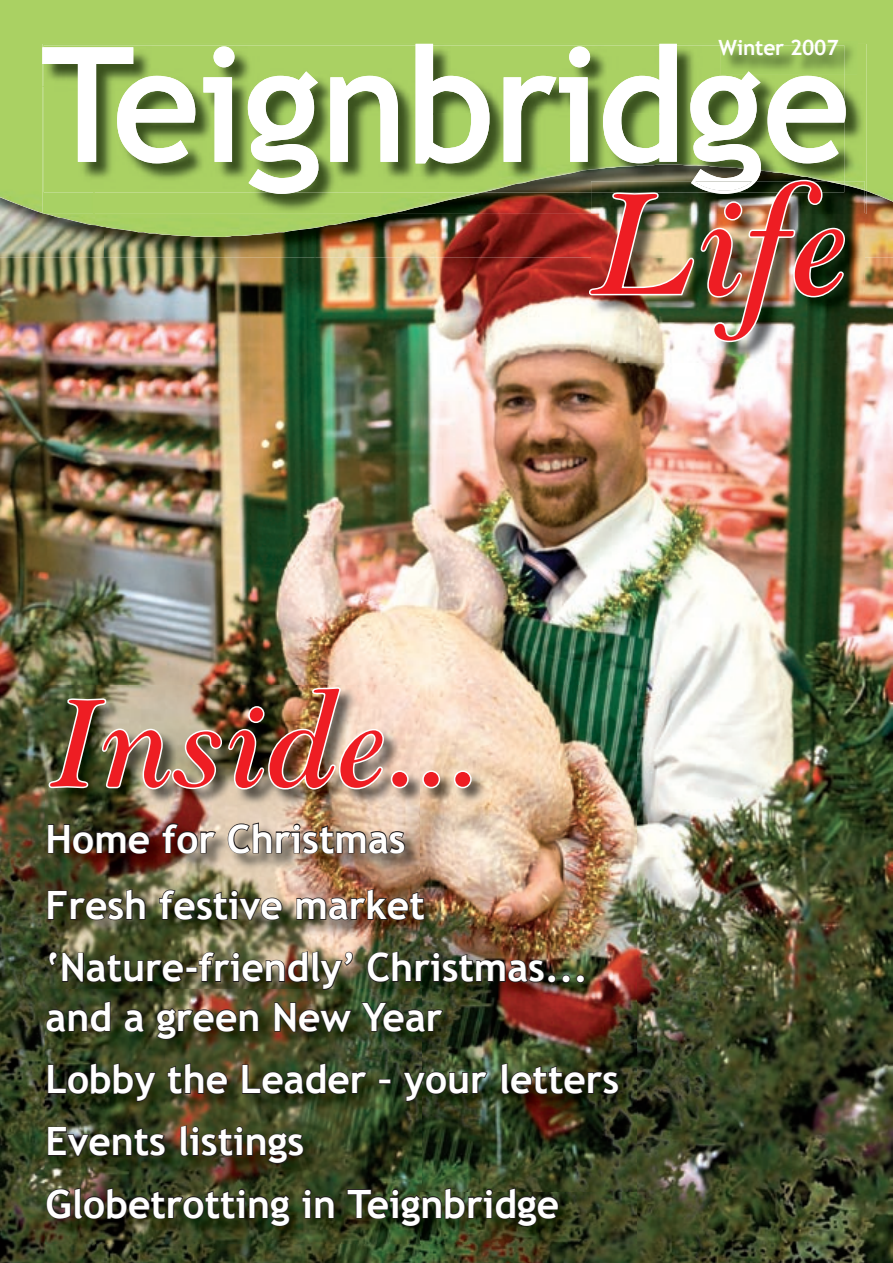
<style>
.page{position:relative;width:893px;height:1263px;background:#fff}
.page>*{position:absolute;margin:0;border:0;box-sizing:border-box;transform-origin:0 0}
.t1{font:italic 174px "Goudy Modern MT Std";color:#ee1d23}
.t2{font:156px "Trebuchet MS";color:#fff}
.t3{font:italic 150px "Goudy Modern MT Std";color:#ee1d23}
.t4{font:700 39px/62.2px "Trebuchet MS";color:#fff}
.t5{font:700 21px "Trebuchet MS";letter-spacing:-.01em;color:#fff}
</style>
<div class="page">
<img style="left:0;top:257px;width:893px;height:1006px">
<img style="left:0;top:237px;width:105px;height:20px">
<img style="left:315px;top:237px;width:272px;height:20px">
<img style="left:865px;top:237px;width:28px;height:20px">
<img style="left:105px;top:237px;width:210px;height:20px">
<img style="left:0;top:0;width:893px;height:237px">
<img style="left:506px;top:194px;width:81px;height:20px">
<img style="left:846px;top:44px;width:20px;height:170px">
<img style="left:43px;top:194px;width:51px;height:20px">
<img style="left:94px;top:194px;width:412px;height:20px">
<svg style="left:42px;top:44px;width:804px;height:150px"></svg>
<img style="left:591px;top:214px;width:274px;height:148px">
<img style="left:846px;top:190px;width:19px;height:4px">
<img style="left:846px;top:181px;width:19px;height:9px">
<img style="left:587px;top:178px;width:259px;height:166px">
<img style="left:46px;top:686px;width:590px;height:558px">
<img style="left:47px;top:686px;width:338px;height:105px">
<div style="left:391px;top:770px;width:18px;height:18px;border:3px solid #fff;border-radius:50%"></div>
<div style="left:422px;top:770px;width:18px;height:18px;border:3px solid #fff;border-radius:50%"></div>
<div style="left:454px;top:770px;width:18px;height:18px;border:3px solid #fff;border-radius:50%"></div>
<svg style="left:47px;top:823px;width:104px;height:31px"></svg>
<svg style="left:161px;top:822px;width:56px;height:32px"></svg>
<img style="left:227px;top:821px;width:179px;height:33px">
<svg style="left:47px;top:888px;width:99px;height:33px"></svg>
<svg style="left:158px;top:889px;width:125px;height:32px"></svg>
<img style="left:296px;top:888px;width:129px;height:33px">
<svg style="left:48px;top:951px;width:137px;height:32px"></svg>
<div style="left:186px;top:967px;width:11px;height:6px;border:2px solid #231f20"></div>
<img style="left:198px;top:950px;width:156px;height:41px">
<img style="left:366px;top:950px;width:220px;height:34px">
<svg style="left:45px;top:1000px;width:66px;height:33px"></svg>
<svg style="left:124px;top:1008px;width:22px;height:25px"></svg>
<svg style="left:155px;top:1007px;width:104px;height:33px"></svg>
<svg style="left:274px;top:1001px;width:79px;height:32px"></svg>
<svg style="left:360px;top:1001px;width:84px;height:32px"></svg>
<svg style="left:47px;top:1062px;width:110px;height:40px"></svg>
<svg style="left:167px;top:1062px;width:61px;height:33px"></svg>
<svg style="left:241px;top:1062px;width:127px;height:33px"></svg>
<div style="left:379px;top:1079px;width:12px;height:5px;border:2px solid #231f20"></div>
<svg style="left:402px;top:1071px;width:87px;height:31px"></svg>
<svg style="left:500px;top:1062px;width:120px;height:33px"></svg>
<svg style="left:47px;top:1126px;width:119px;height:31px"></svg>
<svg style="left:180px;top:1124px;width:125px;height:41px"></svg>
<svg style="left:46px;top:1186px;width:246px;height:41px"></svg>
<svg style="left:301px;top:1187px;width:34px;height:32px"></svg>
<svg style="left:346px;top:1186px;width:213px;height:77px"></svg>
<img style="left:721px;top:41px;width:136px;height:34px">
<img style="left:721px;top:45px;width:123px;height:30px">
<svg style="left:746px;top:71px;width:6px;height:4px"></svg>
<p class="t5" style="left:719px;top:35px;width:122px">Winter 2007</p>
<h2 class="t2" style="left:43px;top:14px;width:808px">Teignbridge</h2>
<h1 class="t1" style="left:587px;top:149px;width:261px">Life</h1>
<h3 class="t3" style="left:46px;top:661px;width:440px">Inside...</h3>
<p class="t4" style="left:46px;top:805px;width:381px;line-height:66.4px">Home for Christmas<br>Fresh festive market</p>
<p class="t4" style="left:46px;top:943px;width:544px;line-height:49.5px">‘Nature-friendly’ Christmas... and a green New Year</p>
<p class="t4" style="left:46px;top:1048px;width:575px">Lobby the Leader – your letters<br>Events listings<br>Globetrotting in Teignbridge</p>
</div>
